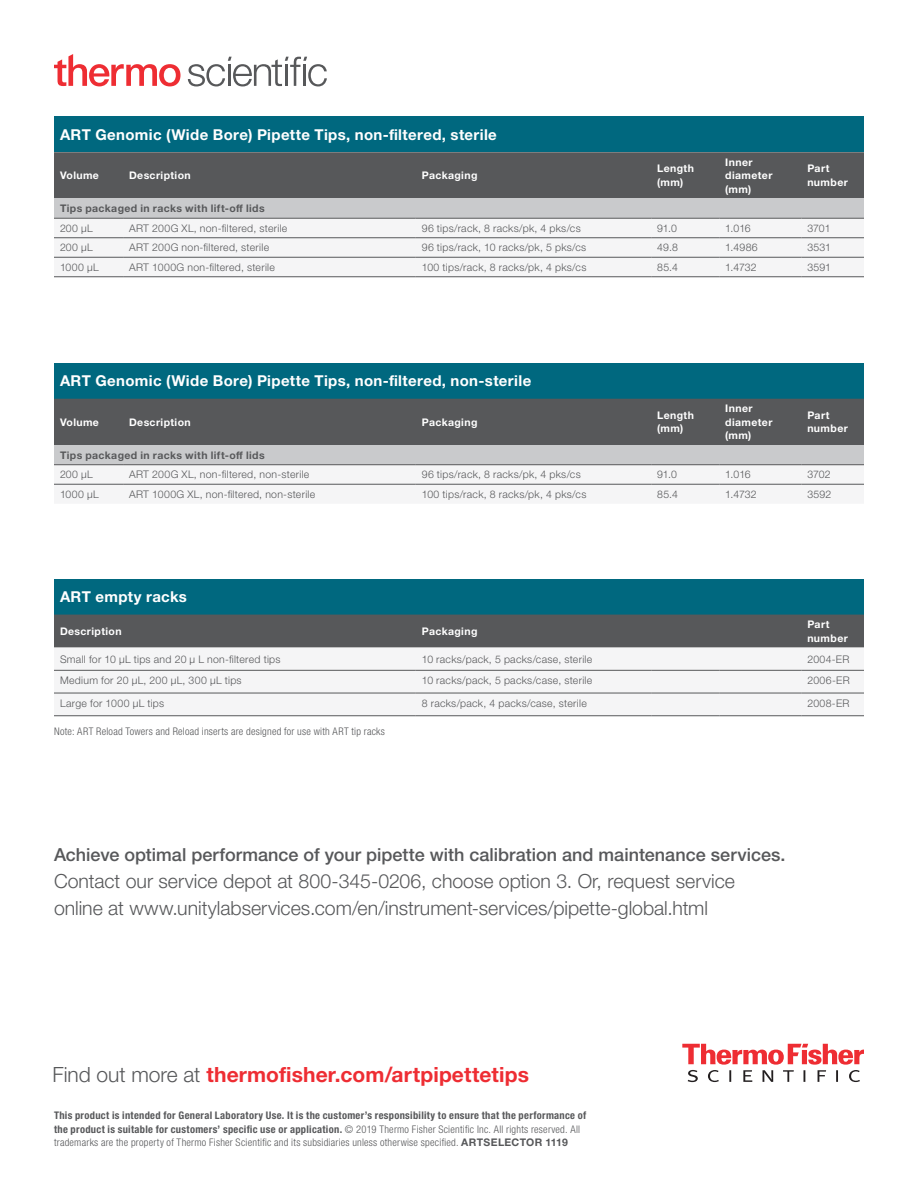
<style>
.page{position:relative;width:918px;height:1188px;background:#fff}
.page>*{position:absolute;margin:0;border:0;box-sizing:border-box;transform-origin:0 0}
.t1{font:700 21px "Helvetica Neue LTW1 G";letter-spacing:.005em;color:#ee2d33}
.t2{font:300 19.5px/27px "Helvetica Neue LTW1 G";color:#57585a}
.t3{font:500 18px "Helvetica Neue LTW1 G";color:#57585a}
.t4{font:700 15px "Helvetica Neue LTW1 G";letter-spacing:.025em;color:#fff}
.t5{font:300 10.5px "Helvetica Neue LTW1 G";letter-spacing:.025em;color:#57585a}
.t6{font:700 condensed 10.5px/13.5px "Helvetica Neue LTW1 G";letter-spacing:.03em;color:#57585a}
.t7{font:700 10.5px/13.5px "Helvetica Neue LTW1 G";letter-spacing:.035em;color:#fff}
.t8{font:700 10.5px "Helvetica Neue LTW1 G";letter-spacing:.035em;color:#57585a}
.t9{font:300 condensed 10.5px "Helvetica Neue LTW1 G";letter-spacing:.025em;color:#57585a}
.s1{font-weight:300;color:#57585a}
.s2{font-weight:300}
.s3{font-stretch:normal}
</style>
<div class="page">
<div style="left:54px;top:117px;width:810px;height:35px;background:#00687f"></div>
<div style="left:54px;top:152px;width:810px;height:47px;background:#57585a"></div>
<div style="left:54px;top:199px;width:810px;height:19px;background:#c9cacc"></div>
<svg style="left:54px;top:238px;width:810px;height:39px"></svg>
<hr style="left:54px;top:218px;width:69px;height:1px;background:#57585a">
<hr style="left:123px;top:218px;width:293px;height:1px;background:#57585a">
<hr style="left:416px;top:218px;width:235px;height:1px;background:#57585a">
<hr style="left:651px;top:218px;width:68px;height:1px;background:#57585a">
<hr style="left:719px;top:218px;width:82px;height:1px;background:#57585a">
<hr style="left:801px;top:218px;width:63px;height:1px;background:#57585a">
<hr style="left:54px;top:237px;width:69px;height:1px;background:#57585a">
<hr style="left:123px;top:237px;width:293px;height:1px;background:#57585a">
<hr style="left:416px;top:237px;width:235px;height:1px;background:#57585a">
<hr style="left:651px;top:237px;width:68px;height:1px;background:#57585a">
<hr style="left:719px;top:237px;width:82px;height:1px;background:#57585a">
<hr style="left:801px;top:237px;width:63px;height:1px;background:#57585a">
<hr style="left:54px;top:257px;width:69px;height:1px;background:#57585a">
<hr style="left:123px;top:257px;width:293px;height:1px;background:#57585a">
<hr style="left:416px;top:257px;width:235px;height:1px;background:#57585a">
<hr style="left:651px;top:257px;width:68px;height:1px;background:#57585a">
<hr style="left:719px;top:257px;width:82px;height:1px;background:#57585a">
<hr style="left:801px;top:257px;width:63px;height:1px;background:#57585a">
<hr style="left:54px;top:277px;width:69px;height:1px;background:#57585a">
<hr style="left:123px;top:277px;width:293px;height:1px;background:#57585a">
<hr style="left:416px;top:277px;width:235px;height:1px;background:#57585a">
<hr style="left:651px;top:277px;width:68px;height:1px;background:#57585a">
<hr style="left:719px;top:277px;width:82px;height:1px;background:#57585a">
<hr style="left:801px;top:277px;width:63px;height:1px;background:#57585a">
<svg style="left:682px;top:1044px;width:182px;height:38px"></svg>
<div style="left:54px;top:579px;width:810px;height:36px;background:#00687f"></div>
<div style="left:54px;top:615px;width:810px;height:33px;background:#57585a"></div>
<svg style="left:54px;top:669px;width:810px;height:1px"></svg>
<svg style="left:54px;top:692px;width:810px;height:1px"></svg>
<hr style="left:54px;top:670px;width:362px;height:1px;background:#57585a">
<hr style="left:416px;top:670px;width:235px;height:1px;background:#57585a">
<hr style="left:651px;top:670px;width:68px;height:1px;background:#57585a">
<hr style="left:719px;top:670px;width:82px;height:1px;background:#57585a">
<hr style="left:801px;top:670px;width:63px;height:1px;background:#57585a">
<hr style="left:54px;top:693px;width:362px;height:1px;background:#57585a">
<hr style="left:416px;top:693px;width:235px;height:1px;background:#57585a">
<hr style="left:651px;top:693px;width:68px;height:1px;background:#57585a">
<hr style="left:719px;top:693px;width:82px;height:1px;background:#57585a">
<hr style="left:801px;top:693px;width:63px;height:1px;background:#57585a">
<hr style="left:54px;top:715px;width:362px;height:1px;background:#57585a">
<hr style="left:416px;top:715px;width:235px;height:1px;background:#57585a">
<hr style="left:651px;top:715px;width:68px;height:1px;background:#57585a">
<hr style="left:719px;top:715px;width:82px;height:1px;background:#57585a">
<hr style="left:801px;top:715px;width:63px;height:1px;background:#57585a">
<div style="left:54px;top:363px;width:810px;height:36px;background:#00687f"></div>
<div style="left:54px;top:399px;width:810px;height:46px;background:#57585a"></div>
<div style="left:54px;top:445px;width:810px;height:20px;background:#c9cacc"></div>
<svg style="left:54px;top:465px;width:810px;height:19px"></svg>
<hr style="left:54px;top:464px;width:69px;height:1px;background:#57585a">
<hr style="left:123px;top:464px;width:293px;height:1px;background:#57585a">
<hr style="left:416px;top:464px;width:235px;height:1px;background:#57585a">
<hr style="left:651px;top:464px;width:68px;height:1px;background:#57585a">
<hr style="left:719px;top:464px;width:82px;height:1px;background:#57585a">
<hr style="left:801px;top:464px;width:63px;height:1px;background:#57585a">
<hr style="left:54px;top:484px;width:69px;height:1px;background:#57585a">
<hr style="left:123px;top:484px;width:293px;height:1px;background:#57585a">
<hr style="left:416px;top:484px;width:235px;height:1px;background:#57585a">
<hr style="left:651px;top:484px;width:68px;height:1px;background:#57585a">
<hr style="left:719px;top:484px;width:82px;height:1px;background:#57585a">
<hr style="left:801px;top:484px;width:63px;height:1px;background:#57585a">
<svg style="left:188px;top:57px;width:139px;height:29px"></svg>
<svg style="left:54px;top:54px;width:127px;height:32px"></svg>
<h3 class="t4" style="left:60px;top:125px;width:438px">ART Genomic (Wide Bore) Pipette Tips, non-filtered, sterile</h3>
<p class="t7" style="left:60px;top:169px;width:41px">Volume</p>
<p class="t7" style="left:129px;top:169px;width:63px">Description</p>
<p class="t7" style="left:422px;top:169px;width:57px">Packaging</p>
<p class="t7" style="left:657px;top:162px;width:38px">Length (mm)</p>
<p class="t7" style="left:725px;top:155px;width:49px">Inner diameter (mm)</p>
<p class="t7" style="left:807px;top:162px;width:42px">Part number</p>
<p class="t8" style="left:60px;top:202px;width:206px">Tips packaged in racks with lift-off lids</p>
<p class="t5" style="left:60px;top:222px;width:34px">200 µL</p>
<p class="t5" style="left:129px;top:222px;width:160px">ART 200G XL, non-filtered, sterile</p>
<p class="t5" style="left:422px;top:222px;width:161px">96 tips/rack, 8 racks/pk, 4 pks/cs</p>
<p class="t5" style="left:657px;top:222px;width:21px">91.0</p>
<p class="t5" style="left:725px;top:222px;width:27px">1.016</p>
<p class="t5" style="left:807px;top:222px;width:25px">3701</p>
<p class="t5" style="left:60px;top:241px;width:34px">200 µL</p>
<p class="t5" style="left:129px;top:241px;width:142px">ART 200G non-filtered, sterile</p>
<p class="t5" style="left:422px;top:241px;width:166px">96 tips/rack, 10 racks/pk, 5 pks/cs</p>
<p class="t5" style="left:657px;top:241px;width:22px">49.8</p>
<p class="t5" style="left:725px;top:241px;width:34px">1.4986</p>
<p class="t5" style="left:807px;top:241px;width:25px">3531</p>
<p class="t5" style="left:60px;top:261px;width:40px">1000 µL</p>
<p class="t5" style="left:129px;top:261px;width:147px">ART 1000G non-filtered, sterile</p>
<p class="t5" style="left:422px;top:261px;width:166px">100 tips/rack, 8 racks/pk, 4 pks/cs</p>
<p class="t5" style="left:657px;top:261px;width:22px">85.4</p>
<p class="t5" style="left:725px;top:261px;width:33px">1.4732</p>
<p class="t5" style="left:807px;top:261px;width:25px">3591</p>
<h3 class="t4" style="left:60px;top:372px;width:473px">ART Genomic (Wide Bore) Pipette Tips, non-filtered, non-sterile</h3>
<p class="t7" style="left:60px;top:415px;width:41px">Volume</p>
<p class="t7" style="left:129px;top:415px;width:63px">Description</p>
<p class="t7" style="left:422px;top:415px;width:57px">Packaging</p>
<p class="t7" style="left:657px;top:408px;width:38px">Length (mm)</p>
<p class="t7" style="left:725px;top:402px;width:49px">Inner diameter (mm)</p>
<p class="t7" style="left:807px;top:408px;width:42px">Part number</p>
<p class="t8" style="left:60px;top:449px;width:206px">Tips packaged in racks with lift-off lids</p>
<p class="t5" style="left:60px;top:468px;width:34px">200 µL</p>
<p class="t5" style="left:129px;top:468px;width:182px">ART 200G XL, non-filtered, non-sterile</p>
<p class="t5" style="left:422px;top:468px;width:161px">96 tips/rack, 8 racks/pk, 4 pks/cs</p>
<p class="t5" style="left:657px;top:468px;width:21px">91.0</p>
<p class="t5" style="left:725px;top:468px;width:27px">1.016</p>
<p class="t5" style="left:807px;top:468px;width:25px">3702</p>
<p class="t5" style="left:60px;top:488px;width:40px">1000 µL</p>
<p class="t5" style="left:129px;top:488px;width:188px">ART 1000G XL, non-filtered, non-sterile</p>
<p class="t5" style="left:422px;top:488px;width:166px">100 tips/rack, 8 racks/pk, 4 pks/cs</p>
<p class="t5" style="left:657px;top:488px;width:22px">85.4</p>
<p class="t5" style="left:725px;top:488px;width:33px">1.4732</p>
<p class="t5" style="left:807px;top:488px;width:25px">3592</p>
<h3 class="t4" style="left:60px;top:588px;width:129px">ART empty racks</h3>
<p class="t7" style="left:60px;top:624px;width:63px">Description</p>
<p class="t7" style="left:422px;top:624px;width:57px">Packaging</p>
<p class="t7" style="left:807px;top:618px;width:42px">Part number</p>
<p class="t5" style="left:60px;top:653px;width:222px">Small for 10 µL tips and 20 µ L non-filtered tips</p>
<p class="t5" style="left:422px;top:653px;width:172px">10 racks/pack, 5 packs/case, sterile</p>
<p class="t5" style="left:807px;top:653px;width:44px">2004-ER</p>
<p class="t5" style="left:60px;top:674px;width:183px">Medium for 20 µL, 200 µL, 300 µL tips</p>
<p class="t5" style="left:422px;top:674px;width:172px">10 racks/pack, 5 packs/case, sterile</p>
<p class="t5" style="left:807px;top:674px;width:44px">2006-ER</p>
<p class="t5" style="left:60px;top:696px;width:106px">Large for 1000 µL tips</p>
<p class="t5" style="left:422px;top:696px;width:167px">8 racks/pack, 4 packs/case, sterile</p>
<p class="t5" style="left:807px;top:696px;width:44px">2008-ER</p>
<p class="t9" style="left:54px;top:725px;width:332px">Note: ART Reload Towers and Reload inserts are designed for use with ART tip racks</p>
<h3 class="t3" style="left:54px;top:844px;width:733px">Achieve optimal performance of your pipette with calibration and maintenance services.</h3>
<h2 class="t2" style="left:54px;top:867px;width:683px">Contact our service depot at 800-345-0206, choose option 3. Or, request service online at www.unitylabservices.com/en/instrument-services/pipette-global.html</h2>
<h1 class="t1" style="left:52px;top:1062px;width:478px"><span class="s1">Find out more at</span> thermofisher.com/artpipettetips</h1>
<p class="t6" style="left:54px;top:1109px;width:534px">This product is intended for General Laboratory Use. It is the customer’s responsibility to ensure that the performance of the product is suitable for customers’ specific use or application. <span class="s2">© 2019 Thermo Fisher Scientific Inc. All rights reserved. All trademarks are the property of Thermo Fisher Scientific and its subsidiaries unless otherwise specified.</span> <span class="s3">ARTSELECTOR 1119</span></p>
</div>
